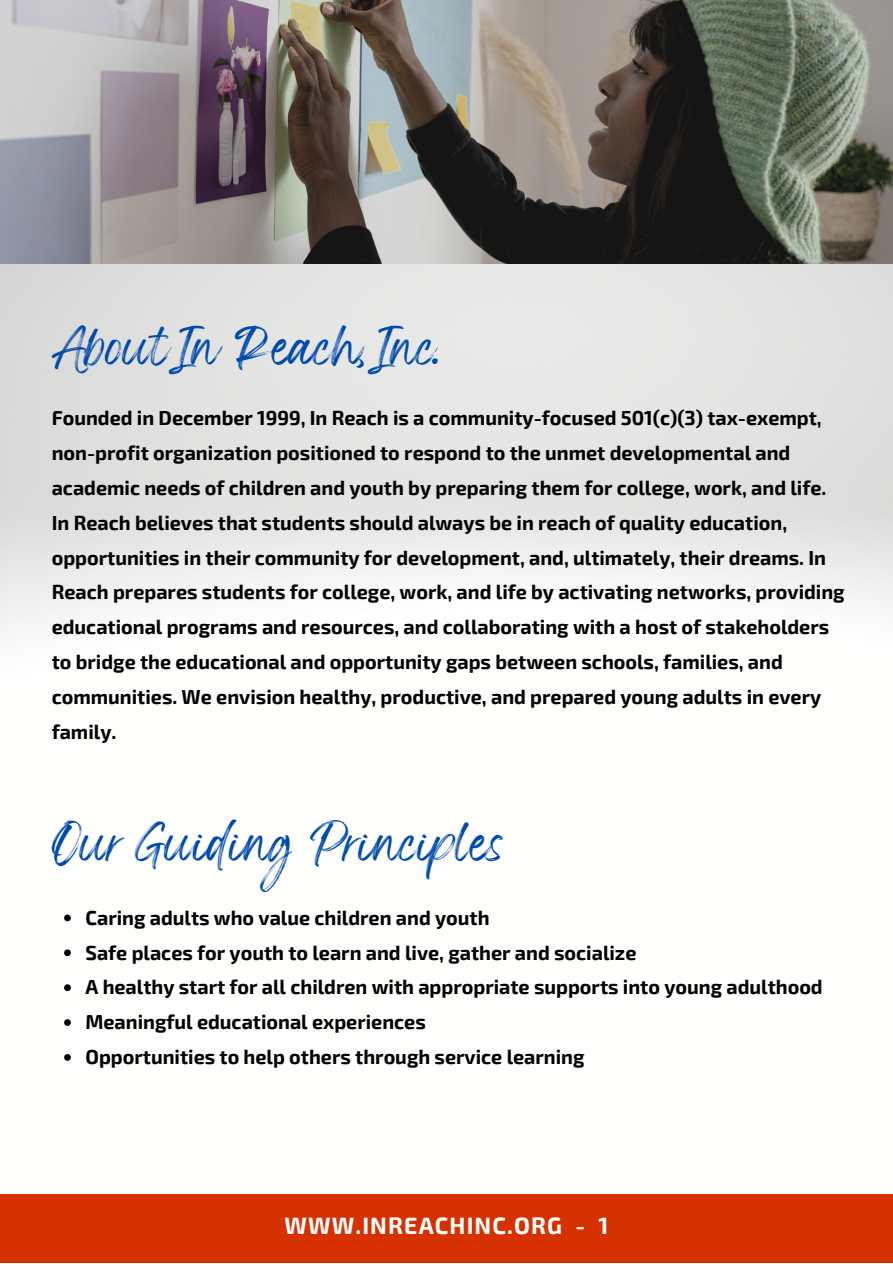
<style>
.page{position:relative;width:893px;height:1264px;background:#fff}
.page>*{position:absolute;margin:0;border:0;box-sizing:border-box;transform-origin:0 0}
.t1{font:29.7px "Wonderful Branding";letter-spacing:-.03em;color:#004aad}
.t2{font:700 23.1px "Exo 2";letter-spacing:.05em;color:#fff}
.t3{font:700 19.8px/34.8px "Exo 2";color:#000}
</style>
<div class="page">
<img style="left:0;top:263px;width:892px;height:798px">
<svg style="left:64px;top:914px;width:7px;height:7px"></svg>
<svg style="left:64px;top:949px;width:7px;height:7px"></svg>
<svg style="left:64px;top:984px;width:7px;height:7px"></svg>
<svg style="left:64px;top:1019px;width:7px;height:6px"></svg>
<svg style="left:64px;top:1054px;width:7px;height:6px"></svg>
<img style="left:0;top:0;width:892px;height:263px">
<div style="left:0;top:1194px;width:892px;height:68px;background:#d63100"></div>
<p class="t1" style="left:52px;top:340px;width:393px">About In Reach, Inc.</p>
<p class="t3" style="left:52px;top:399px;width:794px">Founded in December 1999, In Reach is a community-focused 501(c)(3) tax-exempt, non-profit organization positioned to respond to the unmet developmental and academic needs of children and youth by preparing them for college, work, and life.<br>In Reach believes that students should always be in reach of quality education, opportunities in their community for development, and, ultimately, their dreams. In Reach prepares students for college, work, and life by activating networks, providing educational programs and resources, and collaborating with a host of stakeholders to bridge the educational and opportunity gaps between schools, families, and communities. We envision healthy, productive, and prepared young adults in every family.</p>
<p class="t1" style="left:52px;top:836px;width:459px">Our Guiding Principles</p>
<p class="t3" style="left:85px;top:899px;width:405px">Caring adults who value children and youth</p>
<p class="t3" style="left:85px;top:934px;width:552px">Safe places for youth to learn and live, gather and socialize</p>
<p class="t3" style="left:85px;top:968px;width:738px">A healthy start for all children with appropriate supports into young adulthood</p>
<p class="t3" style="left:85px;top:1003px;width:342px">Meaningful educational experiences</p>
<p class="t3" style="left:85px;top:1038px;width:500px">Opportunities to help others through service learning</p>
<p class="t2" style="left:284px;top:1210px;width:325px">WWW.INREACHINC.ORG - 1</p>
</div>
